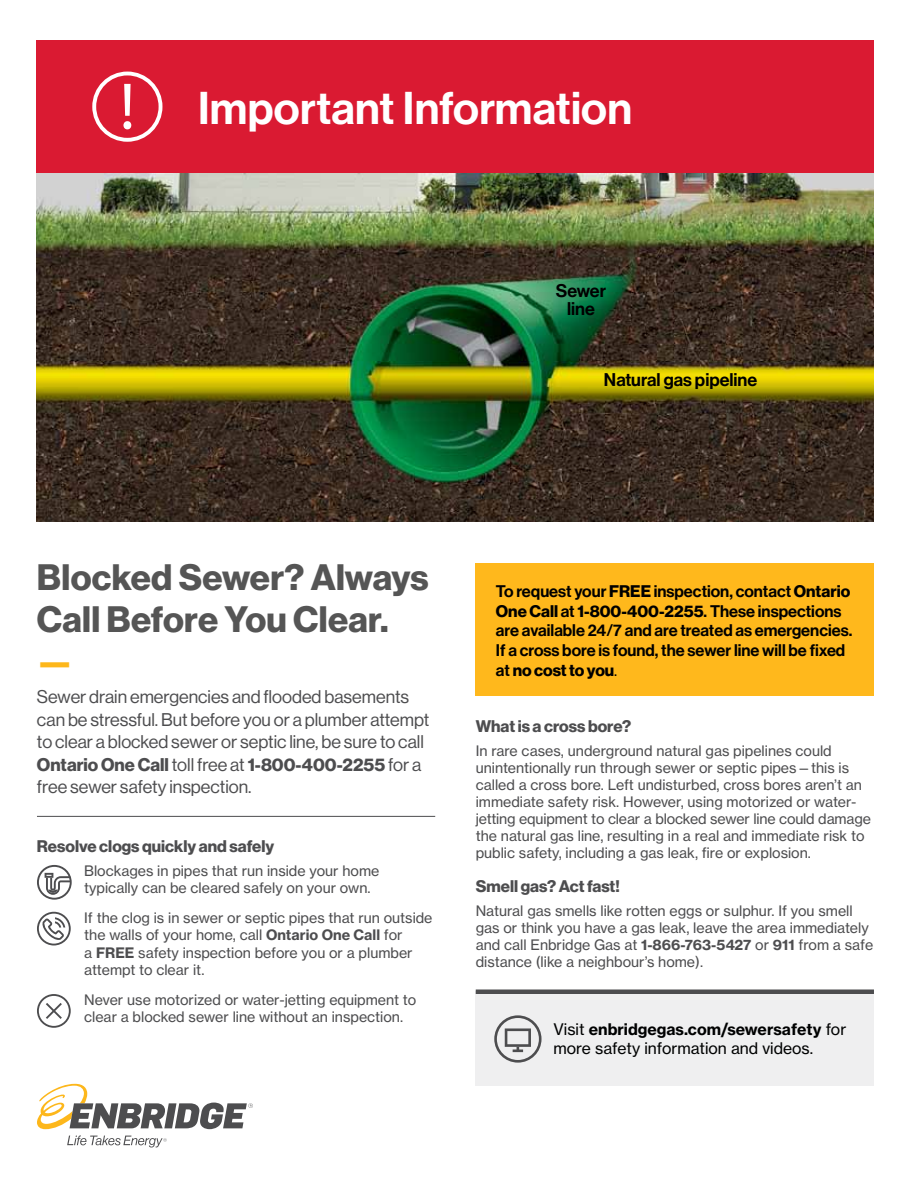
<style>
.page{position:relative;width:918px;height:1188px;background:#fff}
.page>*{position:absolute;margin:0;border:0;box-sizing:border-box;transform-origin:0 0}
.t1{font:45px "N Haas Grotesk DS Std 65 Md";letter-spacing:.005em;color:#fff}
.t2{font:36px/42px "N Haas Grotesk DS Std 75 Bd";letter-spacing:.005em;color:#555}
.t3{font:36px "N Haas Grotesk DS Std 75 Bd";color:#fdb71b}
.t4{font:18px/22.5px "N Haas Grotesk DS Std 55 Rg";color:#4d4d4f}
.t5{font:18px "N Haas Grotesk DS Std 75 Bd";color:#4d4d4f}
.t6{font:18px/18px "N Haas Grotesk DS Std 65 Md";color:#000;text-align:center}
.t7{font:16.5px/19.8px "N Haas Grotesk DS Std 65 Md";color:#000}
.t8{font:16.5px "N Haas Grotesk DS Std 75 Bd";color:#4d4d4f}
.t9{font:16.5px "N Haas Grotesk DS Std 75 Bd";color:#000}
.t10{font:15.75px "N Haas Grotesk TX Std 75 Bd";color:#000101}
.t11{font:15.75px "N Haas Grotesk TX Std 55 Rg";color:#000101}
.t12{font:14.25px/17.1px "N Haas Grotesk TX Std 55 Rg";color:#4d4d4f}
.s1{font-family:"N Haas Grotesk DS Std 55 Rg"}
.s2{font-family:"N Haas Grotesk TX Std 75 Bd"}
.s3{font-family:"N Haas Grotesk DS Std 75 Bd"}
.s4{font-family:"N Haas Grotesk DS Std 65 Md"}
.s5{font-family:"N Haas Grotesk TX Std 55 Rg"}
</style>
<div class="page">
<img style="left:37px;top:173px;width:837px;height:348px">
<div style="left:37px;top:40px;width:837px;height:133px;background:#da1a32"></div>
<svg style="left:92px;top:72px;width:70px;height:70px"></svg>
<svg style="left:37px;top:1084px;width:216px;height:45px"></svg>
<svg style="left:67px;top:1135px;width:100px;height:13px"></svg>
<svg style="left:37px;top:865px;width:35px;height:35px"></svg>
<svg style="left:37px;top:912px;width:34px;height:34px"></svg>
<svg style="left:37px;top:994px;width:34px;height:34px"></svg>
<div style="left:476px;top:992px;width:398px;height:94px;background:#efeff0"></div>
<svg style="left:494px;top:1015px;width:48px;height:48px"></svg>
<div style="left:476px;top:989px;width:398px;height:5px;background:#4d4d4f"></div>
<div style="left:476px;top:564px;width:398px;height:132px;background:#ffb81c"></div>
<hr style="left:37px;top:816px;width:398px;height:1px;background:#4d4d4f">
<h1 class="t1" style="left:198px;top:82px;width:436px">Important Information</h1>
<p class="t6" style="left:556px;top:282px;width:52px">Sewer line</p>
<p class="t6" style="left:604px;top:371px;width:155px">Natural gas pipeline</p>
<h2 class="t2" style="left:37px;top:557px;width:393px">Blocked Sewer? Always<br>Call Before You Clear.</h2>
<h2 class="t3" style="left:37px;top:640px;width:38px">—</h2>
<p class="t4" style="left:37px;top:686px;width:394px">Sewer drain emergencies and flooded basements can be stressful. But before you or a plumber attempt to clear a blocked sewer or septic line, be sure to call</p>
<p class="t5" style="left:37px;top:754px;width:386px">Ontario One Call <span class="s1">toll free at</span> 1-800-400-2255 <span class="s1">for a</span></p>
<p class="t4" style="left:37px;top:776px;width:216px">free sewer safety inspection.</p>
<p class="t8" style="left:37px;top:836px;width:239px">Resolve clogs quickly and safely</p>
<p class="t12" style="left:84px;top:862px;width:297px">Blockages in pipes that run inside your home typically can be cleared safely on your own.</p>
<p class="t12" style="left:84px;top:910px;width:350px">If the clog is in sewer or septic pipes that run outside the walls of your home, call <span class="s2">Ontario One Call</span> for<br>a <span class="s2">FREE</span> safety inspection before you or a plumber attempt to clear it.</p>
<p class="t12" style="left:84px;top:991px;width:334px">Never use motorized or water-jetting equipment to clear a blocked sewer line without an inspection.</p>
<p class="t7" style="left:496px;top:581px;width:356px">To request your <span class="s3">FREE</span> inspection, contact <span class="s3">Ontario</span></p>
<p class="t9" style="left:496px;top:601px;width:347px">One Call <span class="s4">at</span> 1-800-400-2255<span class="s4">. These inspections</span></p>
<p class="t7" style="left:496px;top:621px;width:358px">are available 24/7 and are treated as emergencies.<br>If a cross bore is found, the sewer line will be fixed</p>
<p class="t9" style="left:496px;top:661px;width:123px"><span class="s4">at</span> no cost to you<span class="s1">.</span></p>
<p class="t8" style="left:476px;top:717px;width:157px">What is a cross bore?</p>
<p class="t12" style="left:476px;top:742px;width:397px">In rare cases, underground natural gas pipelines could unintentionally run through sewer or septic pipes—this is called a cross bore. Left undisturbed, cross bores aren’t an immediate safety risk. However, using motorized or water&shy;jetting equipment to clear a blocked sewer line could damage the natural gas line, resulting in a real and immediate risk to public safety, including a gas leak, fire or explosion.</p>
<p class="t8" style="left:476px;top:876px;width:146px">Smell gas? Act fast!</p>
<p class="t12" style="left:476px;top:902px;width:399px">Natural gas smells like rotten eggs or sulphur. If you smell gas or think you have a gas leak, leave the area immediately and call Enbridge Gas at <span class="s2">1-866-763-5427</span> or <span class="s2">911</span> from a safe distance (like a neighbour’s home).</p>
<p class="t10" style="left:553px;top:1019px;width:294px"><span class="s5">Visit</span> enbridgegas.com/sewersafety <span class="s5">for</span></p>
<p class="t11" style="left:553px;top:1038px;width:261px">more safety information and videos.</p>
</div>
